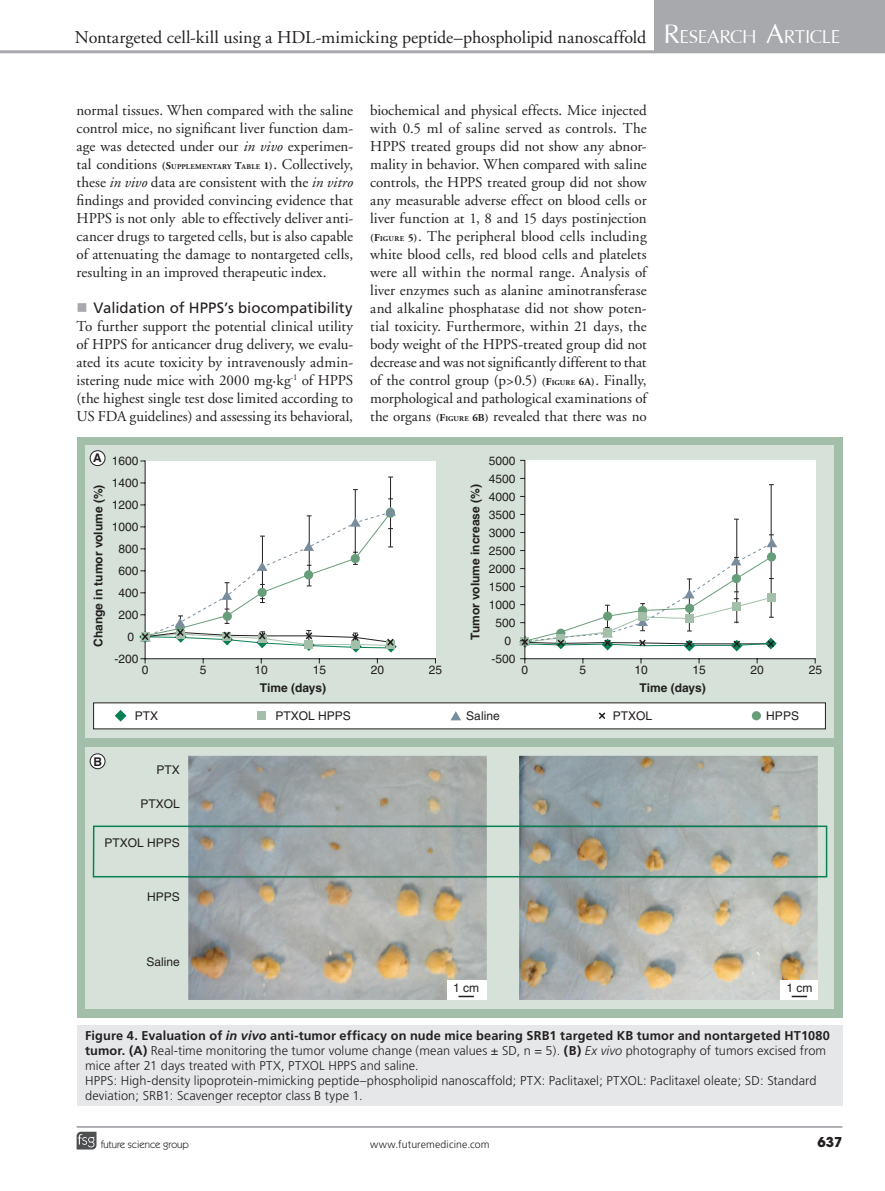
<style>
.page{position:relative;width:885px;height:1191px;background:#fff}
.page>*{position:absolute;margin:0;border:0;box-sizing:border-box;transform-origin:0 0}
.t1{font:29.4px "Iris UPC";letter-spacing:-.015em;color:#fff}
.t2{font:18px "Adobe Garamond";color:#231f20}
.bodyfirst{font:15px/18px "Adobe Garamond";color:#231f20;text-align:justify}
.crosshead2{font:15px "Frutiger";color:#231f20}
.t3{font:700 13.5px "Avant Garde";color:#231f20}
.figurecaption{font:300 12.75px/15px "Frutiger";letter-spacing:.005em;color:#231f20}
.t4{font:12px/18px "Helvetica";color:#231f20;text-align:justify}
.t5{font:700 12px "Helvetica";color:#231f20}
.t6{font:300 10.5px "Frutiger";letter-spacing:.01em;color:#231f20}
.t7{font:10.5px "Itc Kabel";color:#231f20}
.s1{font-size:42px}
.s2{font-style:italic}
.s3{font-weight:700;font-size:10.5px}
.s4{font-weight:700;font-size:7.35px}
.s5{font-weight:700}
.s6{font-weight:700;font-style:italic}
</style>
<div class="page">
<svg style="left:77px;top:1131px;width:19px;height:18px"></svg>
<hr style="left:0;top:50px;width:884px;height:3px;background:#a8a9ad">
<div style="left:654px;top:0;width:230px;height:51px;background:#a8a9ad"></div>
<hr style="left:77px;top:1126px;width:765px;height:1px;background:#a8a9ad">
<div style="left:77px;top:437px;width:765px;height:580px;background:#a3bfa9"></div>
<div style="left:85px;top:445px;width:748px;height:293px;background:#d6e2d9"></div>
<div style="left:85px;top:747px;width:748px;height:261px;background:#d6e2d9"></div>
<img style="left:188px;top:756px;width:629px;height:244px">
<svg style="left:140px;top:460px;width:37px;height:204px"></svg>
<svg style="left:139px;top:506px;width:38px;height:146px;background:#ecefed"></svg>
<svg style="left:177px;top:459px;width:639px;height:205px"></svg>
<div style="left:93px;top:702px;width:732px;height:27px;background:#fff"></div>
<svg style="left:115px;top:710px;width:11px;height:11px"></svg>
<div style="left:258px;top:711px;width:8px;height:9px;background:#a3bfa9"></div>
<svg style="left:450px;top:711px;width:11px;height:9px"></svg>
<svg style="left:598px;top:712px;width:8px;height:7px"></svg>
<div style="left:751px;top:711px;width:9px;height:9px;background:#689d7a;border-radius:50%"></div>
<div style="left:447px;top:980px;width:40px;height:19px;background:#fff"></div>
<div style="left:780px;top:980px;width:38px;height:19px;background:#fff"></div>
<div style="left:90px;top:451px;width:15px;height:14px;background:#fff;border-radius:50%"></div>
<div style="left:90px;top:450px;width:15px;height:16px;border:1px solid #231f20;border-radius:50%"></div>
<div style="left:90px;top:754px;width:15px;height:14px;background:#fff;border-radius:50%"></div>
<div style="left:90px;top:753px;width:15px;height:16px;border:1px solid #231f20;border-radius:50%"></div>
<div style="left:93px;top:825px;width:734px;height:52px;border:2px solid #098054"></div>
<svg style="left:791px;top:995px;width:16px;height:2px"></svg>
<svg style="left:458px;top:995px;width:16px;height:2px"></svg>
<div style="left:77px;top:1025px;width:765px;height:81px;background:#e6e7e9"></div>
<p class="t2" style="left:75px;top:27px;width:572px">Nontargeted cell-kill using a HDL-mimicking peptide–phospholipid nanoscaffold</p>
<h1 class="t1" style="left:663px;top:14px;width:178px"><span class="s1">R</span>esearch <span class="s1">A</span>rticle</h1>
<p class="bodyfirst" style="left:77px;top:101px;width:278px">normal tissues. When compared with the saline control mice, no significant liver function dam&shy;age was detected under our <span class="s2">in vivo</span> experimen&shy;tal conditions <span class="s3">(S</span><span class="s4">UPPLEMENTARY</span> <span class="s3">T</span><span class="s4">ABLE</span> <span class="s3">1)</span>. Collectively, these <span class="s2">in vivo</span> data are consistent with the <span class="s2">in vitro </span>findings and provided convincing evidence that HPPS is not only able to effectively deliver anti&shy;cancer drugs to targeted cells, but is also capable of attenuating the damage to nontargeted cells, resulting in an improved therapeutic index.</p>
<p class="crosshead2" style="left:94px;top:298px;width:260px">Validation of HPPS’s biocompatibility</p>
<p class="bodyfirst" style="left:77px;top:317px;width:278px">To further support the potential clinical utility of HPPS for anticancer drug delivery, we evalu&shy;ated its acute toxicity by intravenously admin&shy;istering nude mice with 2000 mg·kg<sup>-1</sup> of HPPS (the highest single test dose limited according to US FDA guidelines) and assessing its behavioral,</p>
<p class="t5" style="left:93px;top:450px;width:10px">A</p>
<p class="t4" style="left:112px;top:451px;width:28px">1600</p>
<p class="t4" style="left:112px;top:473px;width:28px">1400</p>
<p class="t4" style="left:112px;top:495px;width:28px">1200</p>
<p class="t4" style="left:112px;top:517px;width:28px">1000</p>
<p class="t4" style="left:118px;top:539px;width:22px">800</p>
<p class="t4" style="left:118px;top:561px;width:22px">600</p>
<p class="t4" style="left:118px;top:583px;width:22px">400</p>
<p class="t4" style="left:118px;top:605px;width:22px">200</p>
<p class="t4" style="left:127px;top:628px;width:8px">0</p>
<p class="t4" style="left:114px;top:650px;width:26px">-200</p>
<p class="t5" style="left:91px;top:647px;width:164px;rotate:-90deg">Change in tumor volume (%)</p>
<p class="bodyfirst" style="left:370px;top:101px;width:278px">biochemical and physical effects. Mice injected with 0.5 ml of saline served as controls. The HPPS treated groups did not show any abnor&shy;mality in behavior. When compared with saline controls, the HPPS treated group did not show any measurable adverse effect on blood cells or liver function at 1, 8 and 15 days postinjection <span class="s3">(F</span><span class="s4">IGURE</span> <span class="s3">5)</span>. The peripheral blood cells including white blood cells, red blood cells and platelets were all within the normal range. Analysis of liver enzymes such as alanine aminotransferase and alkaline phosphatase did not show poten&shy;tial toxicity. Furthermore, within 21 days, the body weight of the HPPS-treated group did not decrease and was not significantly different to that of the control group (p&gt;0.5) <span class="s3">(F</span><span class="s4">IGURE</span> <span class="s3">6A)</span>. Finally, morphological and pathological examinations of the organs <span class="s3">(F</span><span class="s4">IGURE</span> <span class="s3">6B)</span> revealed that there was no</p>
<p class="t4" style="left:488px;top:451px;width:28px">5000<br>4500<br>4000<br>3500<br>3000<br>2500<br>2000</p>
<p class="t4" style="left:488px;top:595px;width:28px">1000</p>
<p class="t5" style="left:468px;top:639px;width:157px;rotate:-90deg">Tumor volume increase (%)</p>
<p class="t4" style="left:488px;top:577px;width:28px">1500</p>
<p class="t4" style="left:495px;top:614px;width:22px">500</p>
<p class="t4" style="left:504px;top:632px;width:8px">0</p>
<p class="t4" style="left:491px;top:650px;width:26px">-500</p>
<p class="t4" style="left:142px;top:661px;width:8px">0</p>
<p class="t4" style="left:200px;top:661px;width:8px">5</p>
<p class="t4" style="left:254px;top:661px;width:15px">10</p>
<p class="t4" style="left:313px;top:661px;width:15px">15</p>
<p class="t4" style="left:371px;top:661px;width:15px">20</p>
<p class="t4" style="left:429px;top:661px;width:15px">25</p>
<p class="t5" style="left:260px;top:680px;width:68px">Time (days)</p>
<p class="t4" style="left:521px;top:661px;width:8px">0</p>
<p class="t4" style="left:579px;top:661px;width:8px">5</p>
<p class="t4" style="left:634px;top:661px;width:15px">10</p>
<p class="t4" style="left:692px;top:661px;width:15px">15</p>
<p class="t4" style="left:750px;top:661px;width:15px">20</p>
<p class="t4" style="left:808px;top:661px;width:15px">25</p>
<p class="t5" style="left:639px;top:680px;width:68px">Time (days)</p>
<p class="t4" style="left:135px;top:706px;width:25px">PTX</p>
<p class="t4" style="left:275px;top:707px;width:77px">PTXOL HPPS</p>
<p class="t4" style="left:466px;top:706px;width:35px">Saline</p>
<p class="t4" style="left:612px;top:706px;width:41px">PTXOL</p>
<p class="t4" style="left:766px;top:706px;width:34px">HPPS</p>
<p class="t5" style="left:94px;top:754px;width:10px">B</p>
<p class="t4" style="left:156px;top:760px;width:25px">PTX</p>
<p class="t4" style="left:140px;top:794px;width:41px">PTXOL</p>
<p class="t4" style="left:104px;top:834px;width:77px">PTXOL HPPS</p>
<p class="t4" style="left:147px;top:887px;width:34px">HPPS</p>
<p class="t4" style="left:146px;top:952px;width:35px">Saline</p>
<p class="t4" style="left:453px;top:978px;width:28px">1 cm</p>
<p class="figurecaption" style="left:85px;top:1027px;width:746px"><span class="s5">Figure 4. Evaluation of</span> <span class="s6">in vivo</span> <span class="s5">anti-tumor efficacy on nude mice bearing SRB1 targeted KB tumor and nontargeted HT1080 tumor. (A)</span> Real-time monitoring the tumor volume change (mean values ± SD, n = 5). <span class="s5">(B)</span> <span class="s2">Ex vivo</span> photography of tumors excised from mice after 21 days treated with PTX, PTXOL HPPS and saline.<br>HPPS: High-density lipoprotein-mimicking peptide–phospholipid nanoscaffold; PTX: Paclitaxel; PTXOL: Paclitaxel oleate; SD: Standard deviation; SRB1: Scavenger receptor class B type 1.</p>
<p class="t4" style="left:786px;top:978px;width:28px">1 cm</p>
<p class="t7" style="left:101px;top:1138px;width:90px">future science group</p>
<p class="t6" style="left:370px;top:1138px;width:121px">www.futuremedicine.com</p>
<p class="t3" style="left:817px;top:1133px;width:27px">637</p>
</div>
